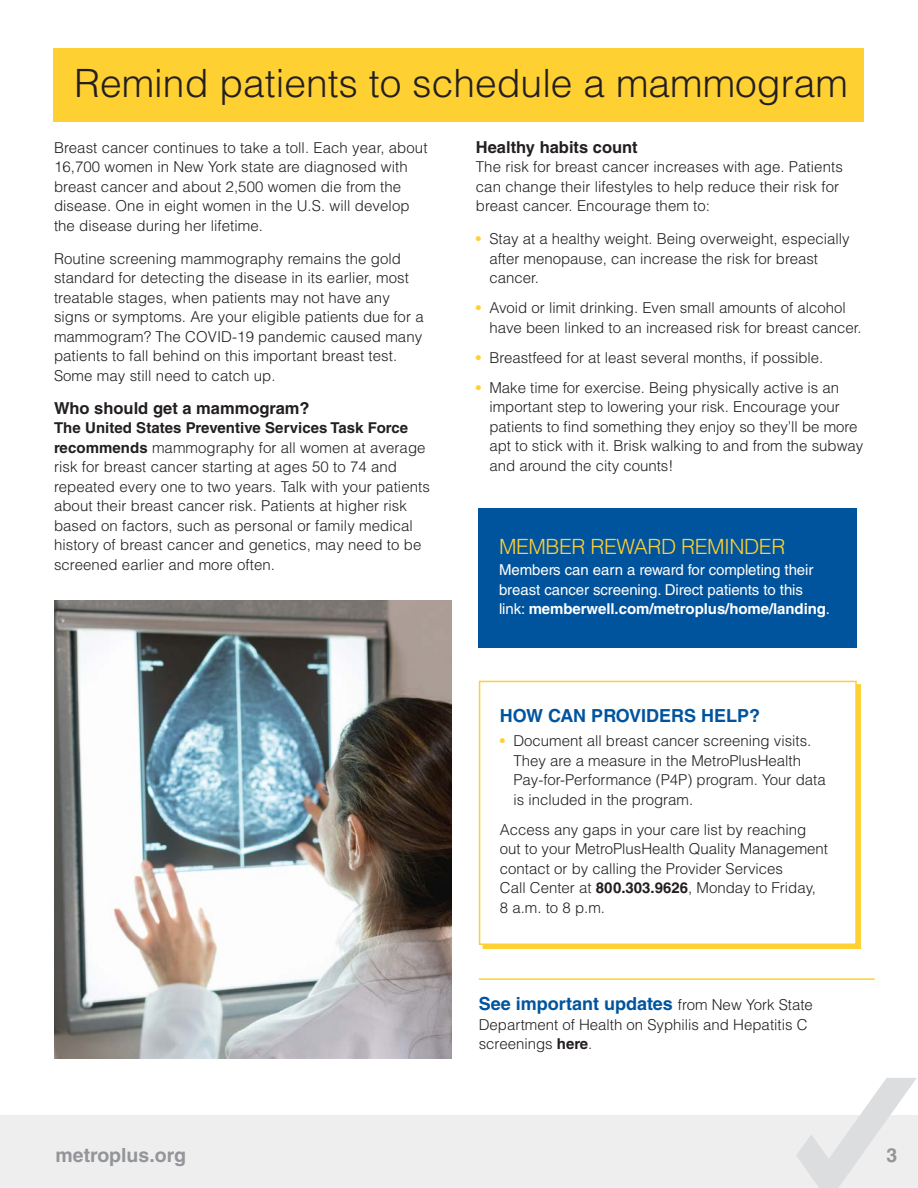
<style>
.page{position:relative;width:918px;height:1188px;background:#fff}
.page>*{position:absolute;margin:0;border:0;box-sizing:border-box;transform-origin:0 0}
.t1{font:300 39px "Helvetica LT Std";color:#231f20}
.t2{font:300 21px "Helvetica LT Std";letter-spacing:-.02em;color:#ffd032}
.t3{font:700 19.5px "Helvetica LT Std";color:#939598}
.t4{font:700 18px "Helvetica LT Std";color:#00549d}
.t5{font:700 16.5px "Helvetica LT Std";color:#231f20}
.t6{font:300 15px/19.5px "Helvetica LT Std";letter-spacing:.005em;color:#231f20}
.t7{font:15px/19.5px "Helvetica LT Std";letter-spacing:-.005em;color:#fff}
.s1{font-weight:700}
.s2{font-weight:700;color:#ffd032}
.s3{font-weight:300;font-size:15px;color:#231f20}
</style>
<div class="page">
<div style="left:482px;top:684px;width:379px;height:265px;background:#ffd032"></div>
<div style="left:479px;top:681px;width:378px;height:264px;background:#fff;border:2px solid #ffd032"></div>
<div style="left:54px;top:48px;width:810px;height:74px;background:#ffd032"></div>
<div style="left:0;top:1116px;width:918px;height:72px;background:#eeeeef"></div>
<svg style="left:796px;top:1078px;width:121px;height:110px"></svg>
<div style="left:479px;top:508px;width:378px;height:140px;background:#00549d"></div>
<img style="left:54px;top:601px;width:398px;height:458px">
<hr style="left:479px;top:978px;width:396px;height:2px;background:#ffd032">
<h1 class="t1" style="left:74px;top:59px;width:775px">Remind patients to schedule a mammogram</h1>
<p class="t6" style="left:54px;top:137px;width:375px">Breast cancer continues to take a toll. Each year, about 16,700 women in New York state are diagnosed with breast cancer and about 2,500 women die from the disease. One in eight women in the U.S. will develop the disease during her lifetime.</p>
<p class="t6" style="left:54px;top:248px;width:371px">Routine screening mammography remains the gold standard for detecting the disease in its earlier, most treatable stages, when patients may not have any signs or symptoms. Are your eligible patients due for a mammogram? The COVID-19 pandemic caused many patients to fall behind on this important breast test.<br>Some may still need to catch up.</p>
<p class="t5" style="left:54px;top:398px;width:257px">Who should get a mammogram?</p>
<p class="t6" style="left:54px;top:418px;width:377px"><span class="s1">The United States Preventive Services Task Force recommends</span> mammography for all women at average risk for breast cancer starting at ages 50 to 74 and repeated every one to two years. Talk with your patients about their breast cancer risk. Patients at higher risk based on factors, such as personal or family medical history of breast cancer and genetics, may need to be screened earlier and more often.</p>
<p class="t5" style="left:476px;top:137px;width:163px">Healthy habits count</p>
<p class="t6" style="left:476px;top:157px;width:368px">The risk for breast cancer increases with age. Patients can change their lifestyles to help reduce their risk for breast cancer. Encourage them to:</p>
<p class="t6" style="left:489px;top:229px;width:362px;text-indent:-14px"><span class="s2">•</span> Stay at a healthy weight. Being overweight, especially after menopause, can increase the risk for breast cancer.</p>
<p class="t6" style="left:489px;top:298px;width:374px;text-indent:-14px"><span class="s2">•</span> Avoid or limit drinking. Even small amounts of alcohol have been linked to an increased risk for breast cancer.</p>
<p class="t6" style="left:476px;top:348px;width:349px"><span class="s2">•</span> Breastfeed for at least several months, if possible.</p>
<p class="t6" style="left:489px;top:378px;width:376px;text-indent:-14px"><span class="s2">•</span> Make time for exercise. Being physically active is an important step to lowering your risk. Encourage your patients to find something they enjoy so they’ll be more apt to stick with it. Brisk walking to and from the subway and around the city counts!</p>
<h2 class="t2" style="left:499px;top:534px;width:288px">MEMBER REWARD REMINDER</h2>
<p class="t7" style="left:499px;top:560px;width:333px">Members can earn a reward for completing their breast cancer screening. Direct patients to this link: <span class="s1">memberwell.com/metroplus/home/landing</span>.</p>
<p class="t4" style="left:500px;top:705px;width:262px">HOW CAN PROVIDERS HELP?</p>
<p class="t6" style="left:513px;top:731px;width:314px;text-indent:-14px"><span class="s2">•</span> Document all breast cancer screening visits.<br>They are a measure in the MetroPlusHealth Pay-for-Performance (P4P) program. Your data is included in the program.</p>
<p class="t6" style="left:500px;top:820px;width:330px">Access any gaps in your care list by reaching out to your MetroPlusHealth Quality Management contact or by calling the Provider Services<br>Call Center at <span class="s1">800.303.9626</span>, Monday to Friday,<br>8 a.m. to 8 p.m.</p>
<p class="t4" style="left:479px;top:993px;width:336px">See important updates <span class="s3">from New York State</span></p>
<p class="t6" style="left:479px;top:1014px;width:330px">Department of Health on Syphilis and Hepatitis C screenings <span class="s1">here</span>.</p>
<h3 class="t3" style="left:56px;top:1144px;width:132px">metroplus.org</h3>
<h3 class="t3" style="left:886px;top:1144px;width:12px">3</h3>
</div>
